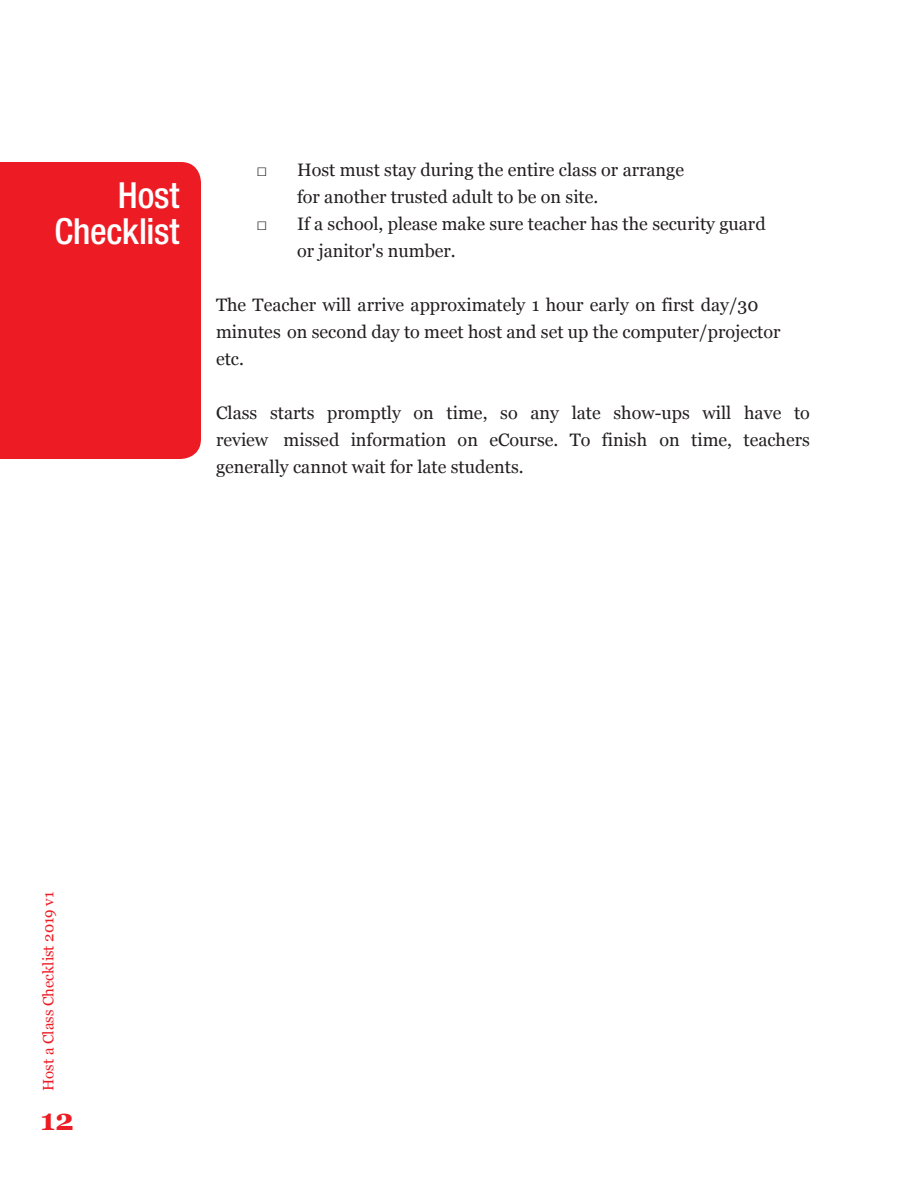
<style>
.page{position:relative;width:918px;height:1188px;background:#fff}
.page>*{position:absolute;margin:0;border:0;box-sizing:border-box;transform-origin:0 0}
.t1{font:500 condensed 36px/36px "Helvetica Neue LT Std";letter-spacing:-.005em;color:#fff;text-align:right}
.t2{font:700 30px "Georgia";color:#ed1c24}
.t3{font:18px/27px "Georgia";color:#231f20}
.t4{font:15px "Georgia";color:#ed1c24}
</style>
<div class="page">
<div style="left:0;top:162px;width:201px;height:297px;background:#ed1c24"></div>
<h1 class="t1" style="left:54px;top:177px;width:127px">Host<br>Checklist</h1>
<p class="t3" style="left:297px;top:155px;width:389px;text-indent:-40px">□ Host must stay during the entire class or arrange for another trusted adult to be on site.</p>
<p class="t3" style="left:297px;top:209px;width:470px;text-indent:-40px">□ If a school, please make sure teacher has the security guard or janitor's number.</p>
<p class="t3" style="left:216px;top:290px;width:566px">The Teacher will arrive approximately 1 hour early on first day/30 minutes on second day to meet host and set up the computer/projector etc.</p>
<p class="t3" style="left:216px;top:398px;width:595px;text-align:justify">Class starts promptly on time, so any late show-ups will have to review missed information on eCourse. To finish on time, teachers generally cannot wait for late students.</p>
<p class="t4" style="left:37px;top:1091px;width:201px;rotate:-90deg">Host a Class Checklist 2019 v1</p>
<h2 class="t2" style="left:40px;top:1100px;width:35px">12</h2>
</div>
